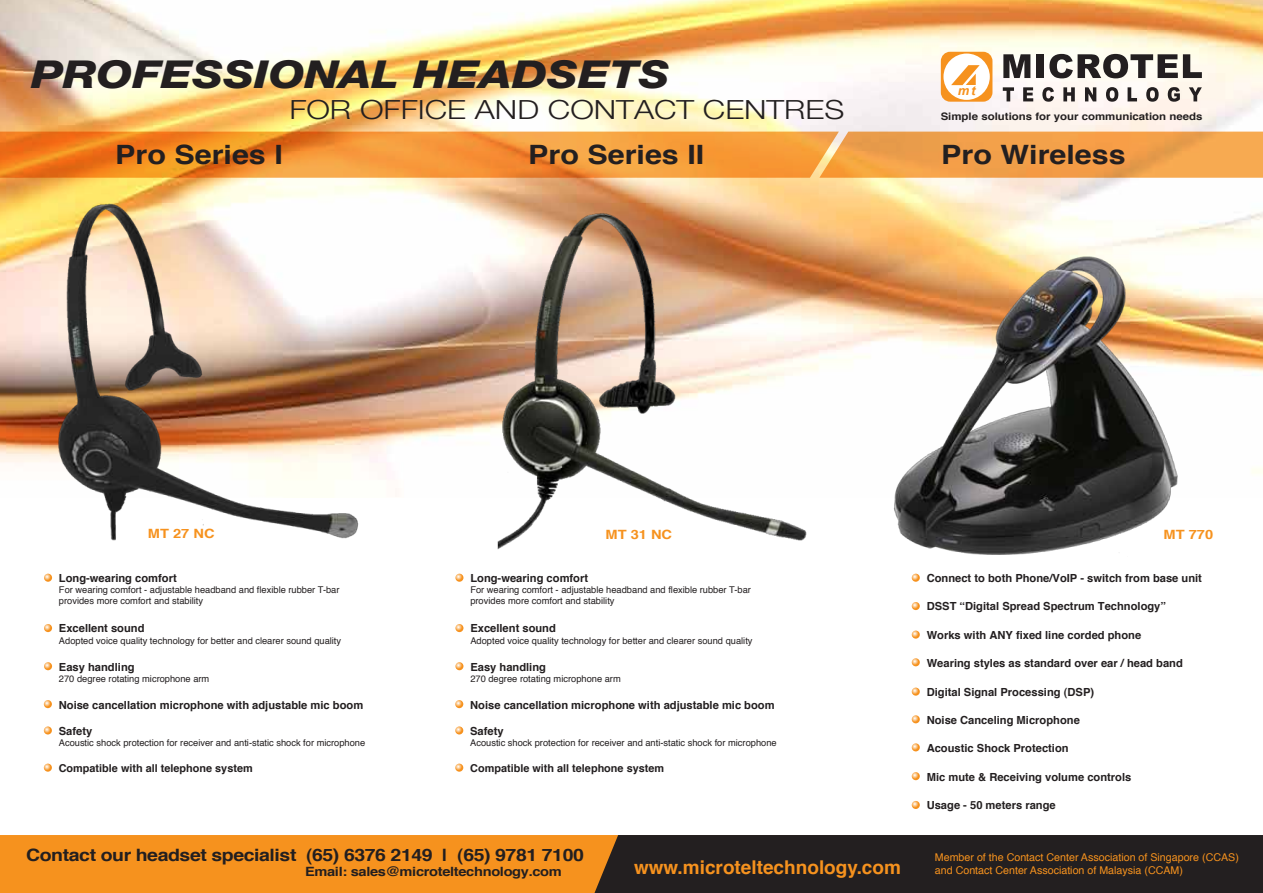
<style>
.page{position:relative;width:1263px;height:893px;background:#fff}
.page>*{position:absolute;margin:0;border:0;box-sizing:border-box;transform-origin:0 0}
.t1{font:italic 800 38.55px "Helvetica Neue";color:#231f20;scale:1.2 1}
.t2{font:700 26.7px "Helvetica";color:#231f20;scale:1.14 1}
.t3{font:300 26.55px "Helvetica Neue";color:#231f20;scale:1.2 1}
.t4{font:700 19.05px "Helvetica";color:#f6921e}
.t5{font:700 17.1px "Helvetica";letter-spacing:-.02em;color:#231f20;scale:1.14 1}
.t6{font:700 12.75px "Helvetica";letter-spacing:-.02em;color:#231f20;scale:1.14 1}
.t7{font:700 12.75px "Helvetica";color:#f6921e;scale:1.14 1}
.t8{font:italic 700 12.6px "Arial";color:#f6921e}
.t9{font:700 11.1px "Helvetica";color:#231f20}
.t10{font:700 10.8px "Helvetica";color:#231f20}
.t11{font:10.65px/12.8px "Helvetica";color:#f6921e}
.t12{font:700 10.35px "Helvetica";color:#231f20;scale:1.1 1}
.t13{font:9.3px/11.1px "Helvetica";color:#231f20}
</style>
<div class="page">
<div style="left:0;top:835px;width:590px;height:58px;background:#f6921e"></div>
<div style="left:590px;top:835px;width:673px;height:58px;background:#231f20"></div>
<img style="left:0;top:0;width:1263px;height:474px">
<svg style="left:0;top:132px;width:1263px;height:46px;background:#f2973b"></svg>
<svg style="left:455px;top:574px;width:8px;height:8px"></svg>
<svg style="left:455px;top:624px;width:8px;height:8px"></svg>
<svg style="left:455px;top:662px;width:8px;height:8px"></svg>
<svg style="left:455px;top:700px;width:8px;height:8px"></svg>
<svg style="left:455px;top:726px;width:8px;height:8px"></svg>
<svg style="left:455px;top:764px;width:8px;height:8px"></svg>
<svg style="left:44px;top:574px;width:8px;height:8px"></svg>
<svg style="left:44px;top:624px;width:8px;height:8px"></svg>
<svg style="left:44px;top:662px;width:8px;height:8px"></svg>
<svg style="left:44px;top:700px;width:8px;height:8px"></svg>
<svg style="left:44px;top:726px;width:8px;height:8px"></svg>
<svg style="left:44px;top:764px;width:8px;height:8px"></svg>
<svg style="left:912px;top:631px;width:8px;height:8px"></svg>
<svg style="left:912px;top:658px;width:8px;height:8px"></svg>
<svg style="left:912px;top:688px;width:8px;height:8px"></svg>
<svg style="left:912px;top:715px;width:8px;height:8px"></svg>
<svg style="left:912px;top:743px;width:8px;height:8px"></svg>
<svg style="left:912px;top:772px;width:8px;height:8px"></svg>
<svg style="left:912px;top:801px;width:8px;height:8px"></svg>
<img style="left:832px;top:192px;width:412px;height:419px">
<div style="left:941px;top:52px;width:51px;height:50px;background:#f6921e;border-radius:9px"></div>
<div style="left:943px;top:54px;width:47px;height:46px;background:#fff;border-radius:50%"></div>
<svg style="left:951px;top:65px;width:29px;height:20px"></svg>
<svg style="left:1003px;top:54px;width:27px;height:24px"></svg>
<div style="left:1036px;top:54px;width:8px;height:24px;background:#231f20"></div>
<svg style="left:1049px;top:54px;width:153px;height:24px"></svg>
<svg style="left:1003px;top:87px;width:11px;height:14px"></svg>
<svg style="left:1023px;top:87px;width:10px;height:14px"></svg>
<svg style="left:1042px;top:87px;width:12px;height:15px"></svg>
<svg style="left:1063px;top:87px;width:12px;height:14px"></svg>
<svg style="left:1085px;top:87px;width:11px;height:14px"></svg>
<svg style="left:1106px;top:87px;width:12px;height:15px"></svg>
<svg style="left:1127px;top:87px;width:10px;height:14px"></svg>
<svg style="left:1146px;top:87px;width:12px;height:15px"></svg>
<svg style="left:1168px;top:87px;width:12px;height:15px"></svg>
<svg style="left:1189px;top:87px;width:13px;height:14px"></svg>
<img style="left:493px;top:203px;width:338px;height:346px">
<img style="left:35px;top:182px;width:355px;height:359px">
<h1 class="t1" style="left:32px;top:51px;width:533px">PROFESSIONAL HEADSETS</h1>
<h3 class="t3" style="left:289px;top:93px;width:464px">FOR OFFICE AND CONTACT CENTRES</h3>
<h3 class="t8" style="left:958px;top:83px;width:19px">mt</h3>
<p class="t12" style="left:941px;top:108px;width:240px">Simple solutions for your communication needs</p>
<h2 class="t2" style="left:115px;top:133px;width:149px">Pro Series I</h2>
<h2 class="t2" style="left:528px;top:133px;width:156px">Pro Series II</h2>
<h2 class="t2" style="left:941px;top:133px;width:163px">Pro Wireless</h2>
<h3 class="t7" style="left:148px;top:523px;width:60px">MT 27 NC</h3>
<h3 class="t7" style="left:605px;top:524px;width:60px">MT 31 NC</h3>
<h3 class="t7" style="left:1163px;top:524px;width:45px">MT 770</h3>
<p class="t9" style="left:59px;top:569px;width:119px">Long-wearing comfort</p>
<p class="t13" style="left:59px;top:585px;width:282px">For wearing comfort - adjustable headband and flexible rubber T-bar provides more comfort and stability</p>
<p class="t9" style="left:59px;top:620px;width:87px">Excellent sound</p>
<p class="t13" style="left:59px;top:635px;width:284px">Adopted voice quality technology for better and clearer sound quality</p>
<p class="t9" style="left:59px;top:658px;width:77px">Easy handling</p>
<p class="t13" style="left:59px;top:673px;width:152px">270 degree rotating microphone arm</p>
<p class="t9" style="left:59px;top:696px;width:306px">Noise cancellation microphone with adjustable mic boom</p>
<p class="t9" style="left:59px;top:722px;width:35px">Safety</p>
<p class="t13" style="left:59px;top:737px;width:308px">Acoustic shock protection for receiver and anti-static shock for microphone</p>
<p class="t10" style="left:59px;top:759px;width:195px">Compatible with all telephone system</p>
<p class="t9" style="left:470px;top:569px;width:119px">Long-wearing comfort</p>
<p class="t13" style="left:470px;top:585px;width:282px">For wearing comfort - adjustable headband and flexible rubber T-bar provides more comfort and stability</p>
<p class="t9" style="left:470px;top:620px;width:87px">Excellent sound</p>
<p class="t13" style="left:470px;top:635px;width:284px">Adopted voice quality technology for better and clearer sound quality</p>
<p class="t9" style="left:470px;top:658px;width:77px">Easy handling</p>
<p class="t13" style="left:470px;top:673px;width:152px">270 degree rotating microphone arm</p>
<p class="t9" style="left:470px;top:696px;width:306px">Noise cancellation microphone with adjustable mic boom</p>
<p class="t9" style="left:470px;top:722px;width:35px">Safety</p>
<p class="t13" style="left:470px;top:737px;width:308px">Acoustic shock protection for receiver and anti-static shock for microphone</p>
<p class="t10" style="left:470px;top:759px;width:195px">Compatible with all telephone system</p>
<p class="t9" style="left:927px;top:569px;width:277px">Connect to both Phone/VoIP - switch from base unit</p>
<p class="t9" style="left:927px;top:598px;width:241px">DSST “Digital Spread Spectrum Technology”</p>
<p class="t9" style="left:927px;top:626px;width:216px">Works with ANY fixed line corded phone</p>
<p class="t9" style="left:927px;top:654px;width:258px">Wearing styles as standard over ear / head band</p>
<p class="t9" style="left:927px;top:683px;width:169px">Digital Signal Processing (DSP)</p>
<p class="t9" style="left:927px;top:711px;width:155px">Noise Canceling Microphone</p>
<p class="t9" style="left:927px;top:739px;width:143px">Acoustic Shock Protection</p>
<p class="t9" style="left:927px;top:768px;width:206px">Mic mute &amp; Receiving volume controls</p>
<p class="t9" style="left:927px;top:796px;width:130px">Usage - 50 meters range</p>
<h3 class="t5" style="left:26px;top:841px;width:491px">Contact our headset specialist (65) 6376 2149 | (65) 9781 7100</h3>
<h3 class="t6" style="left:305px;top:862px;width:227px">Email: sales@microteltechnology.com</h3>
<h3 class="t4" style="left:634px;top:852px;width:268px">www.microteltechnology.com</h3>
<p class="t11" style="left:935px;top:852px;width:305px">Member of the Contact Center Association of Singapore (CCAS) and Contact Center Association of Malaysia (CCAM)</p>
</div>
